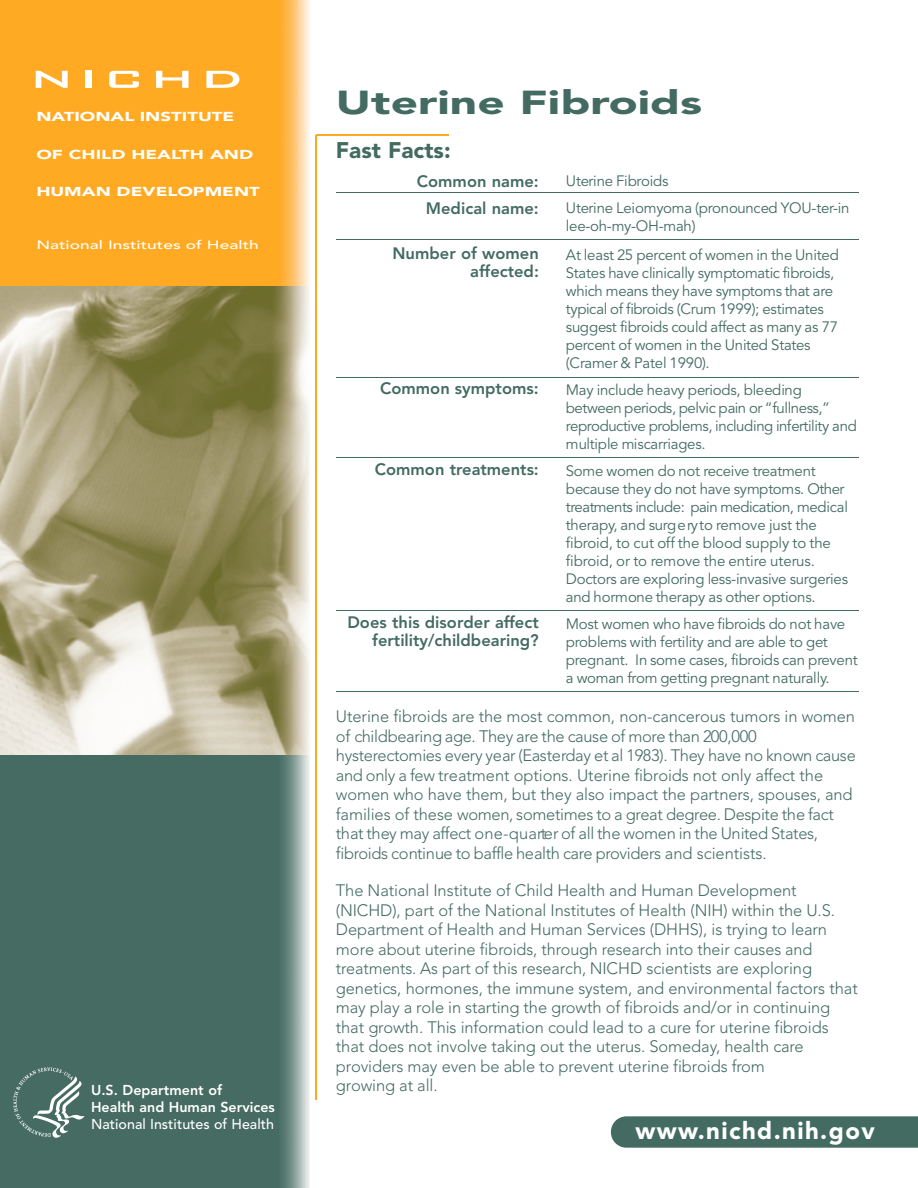
<style>
.page{position:relative;width:918px;height:1188px;background:#fff}
.page>*{position:absolute;margin:0;border:0;box-sizing:border-box;transform-origin:0 0}
.t1{font:900 33px "Avenir";color:#436b62;scale:1.44 1}
.t2{font:500 33px "Bank Gothic BT";color:#fff;scale:1.59 1}
.t3{font:900 24px "Avenir";color:#fff}
.t4{font:900 22.5px "Avenir";color:#436b62}
.t5{font:300 16.5px/19.5px "Avenir";letter-spacing:-.005em;color:#436b62}
.t6{font:800 16.5px/18px "Avenir";color:#436b62;text-align:right}
.t7{font:15px/18px "Avenir";letter-spacing:-.02em;color:#436b62}
.t8{font:800 14.25px/16.5px "Avenir";color:#fff}
.t9{font:500 14.25px "Avenir";color:#fff}
.t10{font:900 12.9px "Avenir";color:#fff;scale:1.44 1}
.t11{font:500 12px "Avenir";color:#fff;scale:1.44 1}
</style>
<div class="page">
<img style="left:0;top:0;width:310px;height:593px">
<img style="left:0;top:593px;width:310px;height:595px">
<img style="left:12px;top:1065px;width:74px;height:74px">
<svg style="left:611px;top:1116px;width:307px;height:32px;background:#486f66"></svg>
<hr style="left:316px;top:134px;width:133px;height:1px;background:#ffa922">
<hr style="left:316px;top:135px;width:1px;height:965px;background:#ffa922">
<hr style="left:336px;top:239px;width:522px;height:1px;background:#436b62">
<hr style="left:336px;top:378px;width:522px;height:1px;background:#436b62">
<hr style="left:336px;top:457px;width:522px;height:1px;background:#436b62">
<hr style="left:336px;top:691px;width:522px;height:1px;background:#436b62">
<hr style="left:336px;top:610px;width:522px;height:1px;background:#436b62">
<hr style="left:336px;top:193px;width:522px;height:1px;background:#436b62">
<img style="left:0;top:287px;width:309px;height:468px">
<h1 class="t2" style="left:29px;top:57px;width:137px">N I C H D</h1>
<p class="t10" style="left:36px;top:111px;width:139px">NATIONAL INSTITUTE</p>
<p class="t10" style="left:36px;top:149px;width:152px">OF CHILD HEALTH AND</p>
<p class="t10" style="left:36px;top:186px;width:157px">HUMAN DEVELOPMENT</p>
<p class="t11" style="left:36px;top:240px;width:156px">National Institutes of Health</p>
<p class="t8" style="left:91px;top:1083px;width:185px">U.S. Department of<br>Health and Human Services</p>
<p class="t9" style="left:91px;top:1118px;width:184px">National Institutes of Health</p>
<h1 class="t1" style="left:336px;top:89px;width:256px">Uterine Fibroids</h1>
<h3 class="t4" style="left:336px;top:141px;width:116px">Fast Facts:</h3>
<p class="t7" style="left:566px;top:169px;width:285px;line-height:27px">Uterine Fibro id s<br>Uterine Leiomyoma (pronounced YOU-ter-in</p>
<p class="t7" style="left:566px;top:213px;width:275px;line-height:29.1px">le e -o h -m y -O H -m a h )<br>At least 25 percent of women in the United</p>
<p class="t7" style="left:566px;top:265px;width:274px">States have clinically symptomatic fibro id s, w h ic h means they have symptoms that are typical of fibroids (C rum 1999); estimates suggest fibroids could affect as many as 77 p e rcent of women in the United States (Cramer &amp; Patel 1990).</p>
<p class="t7" style="left:566px;top:382px;width:293px">May include heavy periods, bleeding between periods, pelvic pain or “fullness,”<br>re p roductive problems, including infertility a n d multiple miscarria g e s .</p>
<p class="t7" style="left:566px;top:463px;width:284px">Some women do not receive tre a tm e n t because they do not have symptoms. O th e r treatments include: pain medication, m e d ic a l th e ra p y, and surg e ryto remove just the<br>fib roid, to cut off the blood supply to the fib roid, or to remove the entire uteru s .<br>Doctors are exploring less-invasive surg e rie s and hormone therapy as other options.</p>
<p class="t7" style="left:566px;top:616px;width:293px">Most women who have fibroids do not have p roblems with fertility and are able to get<br>p regnant. In some cases, fibroids can pre v e n t a woman from getting pregnant naturally.</p>
<p class="t5" style="left:336px;top:708px;width:522px">Uterine fibroids are the most common, non-cancerous tumors in women of childbearing age. They are the cause of more than 200,000<br>h y s te re c to m ie s e v e ry year (Easterday et al 1983). They have no known cause and only a few treatment options. Uterine fibroids not only affect the women who have them, but they also impact the partners, spouses, and families of these women, sometimes to a great degree. Despite the fact that they may affe c t o n e -q u a rter of all the women in the United States,<br>fib roids continue to baffle health care pro v id e rs and scientists.</p>
<p class="t5" style="left:336px;top:882px;width:523px">The National Institute of Child Health and Human Development (NICHD), part of the National Institutes of Health (NIH) within the U.S.<br>Department of Health and Human Services (DHHS), is trying to learn more about uterine fibroids, through research into their causes and treatments. As part of this research, NICHD scientists are exploring genetics, hormones, the immune system, and environmental factors that may play a role in starting the growth of fibroids and/or in continuing that growth. This information could lead to a cure for uterine fibroids that does not involve taking out the uterus. Someday, health care providers may even be able to prevent uterine fibroids from<br>growing at all.</p>
<p class="t6" style="left:417px;top:169px;width:123px;line-height:27px;text-align:center">Common name:<br>Medical name:</p>
<p class="t6" style="left:392px;top:245px;width:148px">Number of women affected:</p>
<p class="t6" style="left:380px;top:380px;width:160px">Common symptoms:</p>
<p class="t6" style="left:375px;top:461px;width:166px">Common treatments:</p>
<p class="t6" style="left:347px;top:614px;width:193px">Does this disorder affect fertility/childbearing?</p>
<h2 class="t3" style="left:635px;top:1121px;width:241px">w w w.n ic h d .n ih .g o v</h2>
</div>
